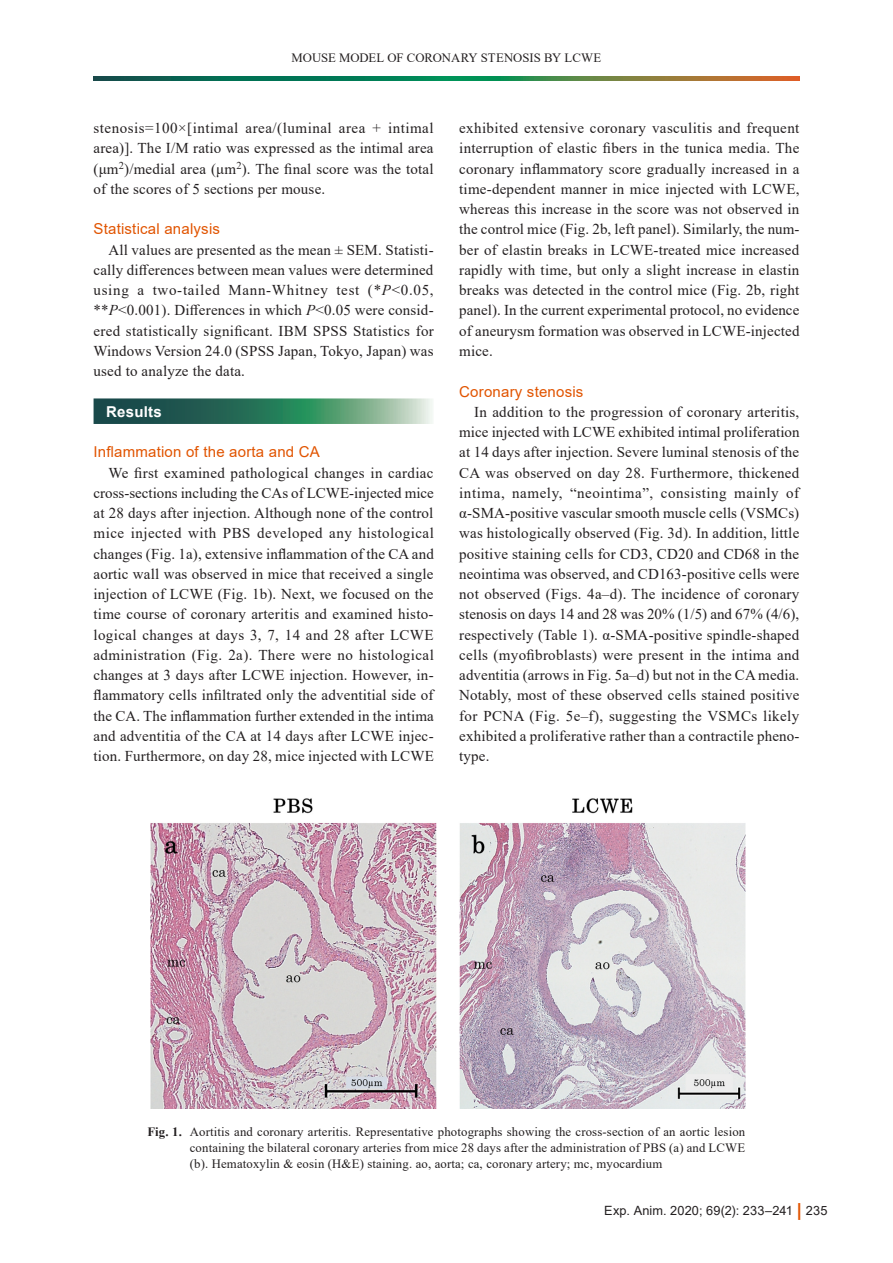
<style>
.page{position:relative;width:893px;height:1263px;background:#fff}
.page>*{position:absolute;margin:0;border:0;box-sizing:border-box;transform-origin:0 0}
.t1{font:15px/20.2px "Times New Roman";letter-spacing:.01em;color:#231f20;text-align:justify}
.t2{font:15px "Arial";letter-spacing:.015em;color:#e15400}
.t3{font:700 15px "Arial";letter-spacing:.015em;color:#fff}
.t4{font:12.75px/15.8px "Times New Roman";letter-spacing:.01em;color:#231f20;text-align:justify}
.t5{font:12.75px "Arial";letter-spacing:.01em;color:#231f20}
.s1{font-style:italic}
.s2{font-weight:700}
.s3{font-weight:700;font-size:18px;color:#e15400}
</style>
<div class="page">
<svg style="left:94px;top:398px;width:339px;height:26px"></svg>
<svg style="left:94px;top:77px;width:705px;height:4px"></svg>
<img style="left:150px;top:798px;width:596px;height:311px">
<p class="t4" style="left:292px;top:49px;width:311px">MOUSE MODEL OF CORONARY STENOSIS BY LCWE</p>
<p class="t1" style="left:94px;top:118px;width:342px">stenosis=100×[intimal area/(luminal area + intimal area)]. The I/M ratio was expressed as the intimal area (μm<sup>2</sup>)/medial area (μm<sup>2</sup>). The final score was the total of the scores of 5 sections per mouse.</p>
<p class="t2" style="left:94px;top:219px;width:128px">Statistical analysis</p>
<p class="t1" style="left:94px;top:239px;width:342px;text-indent:15px">All values are presented as the mean ± SEM. Statisti&shy;cally differences between mean values were determined using a two-tailed Mann-Whitney test (*<span class="s1">P</span>&lt;0.05, **<span class="s1">P</span>&lt;0.001). Differences in which <span class="s1">P</span>&lt;0.05 were consid&shy;ered statistically significant. IBM SPSS Statistics for Windows Version 24.0 (SPSS Japan, Tokyo, Japan) was used to analyze the data.</p>
<p class="t3" style="left:106px;top:401px;width:57px">Results</p>
<p class="t2" style="left:94px;top:442px;width:228px">Inflammation of the aorta and CA</p>
<p class="t1" style="left:94px;top:462px;width:342px;text-indent:15px">We first examined pathological changes in cardiac cross-sections including the CAs of LCWE-injected mice at 28 days after injection. Although none of the control mice injected with PBS developed any histological changes (Fig. 1a), extensive inflammation of the CA and aortic wall was observed in mice that received a single injection of LCWE (Fig. 1b). Next, we focused on the time course of coronary arteritis and examined histo&shy;logical changes at days 3, 7, 14 and 28 after LCWE administration (Fig. 2a). There were no histological changes at 3 days after LCWE injection. However, in&shy;flammatory cells infiltrated only the adventitial side of the CA. The inflammation further extended in the intima and adventitia of the CA at 14 days after LCWE injec&shy;tion. Furthermore, on day 28, mice injected with LCWE</p>
<p class="t1" style="left:459px;top:118px;width:342px">exhibited extensive coronary vasculitis and frequent interruption of elastic fibers in the tunica media. The coronary inflammatory score gradually increased in a time-dependent manner in mice injected with LCWE, whereas this increase in the score was not observed in the control mice (Fig. 2b, left panel). Similarly, the num&shy;ber of elastin breaks in LCWE-treated mice increased rapidly with time, but only a slight increase in elastin breaks was detected in the control mice (Fig. 2b, right panel). In the current experimental protocol, no evidence of aneurysm formation was observed in LCWE-injected mice.</p>
<p class="t2" style="left:459px;top:381px;width:126px">Coronary stenosis</p>
<p class="t1" style="left:459px;top:401px;width:342px;text-indent:15px">In addition to the progression of coronary arteritis, mice injected with LCWE exhibited intimal proliferation at 14 days after injection. Severe luminal stenosis of the CA was observed on day 28. Furthermore, thickened intima, namely, “neointima”, consisting mainly of α-SMA-positive vascular smooth muscle cells (VSMCs) was histologically observed (Fig. 3d). In addition, little positive staining cells for CD3, CD20 and CD68 in the neointima was observed, and CD163-positive cells were not observed (Figs. 4a–d). The incidence of coronary stenosis on days 14 and 28 was 20% (1/5) and 67% (4/6), respectively (Table 1). α-SMA-positive spindle-shaped cells (myofibroblasts) were present in the intima and adventitia (arrows in Fig. 5a–d) but not in the CA media.<br>Notably, most of these observed cells stained positive for PCNA (Fig. 5e–f), suggesting the VSMCs likely exhibited a proliferative rather than a contractile pheno&shy;type.</p>
<p class="t4" style="left:190px;top:1124px;width:557px;text-indent:-42px"><span class="s2">Fig. 1.</span> Aortitis and coronary arteritis. Representative photographs showing the cross-section of an aortic lesion containing the bilateral coronary arteries from mice 28 days after the administration of PBS (a) and LCWE (b). Hematoxylin &amp; eosin (H&amp;E) staining. ao, aorta; ca, coronary artery; mc, myocardium</p>
<p class="t5" style="left:604px;top:1202px;width:225px">Exp. Anim. 2020; 69(2): 233–241 <span class="s3">|</span> 235</p>
</div>
